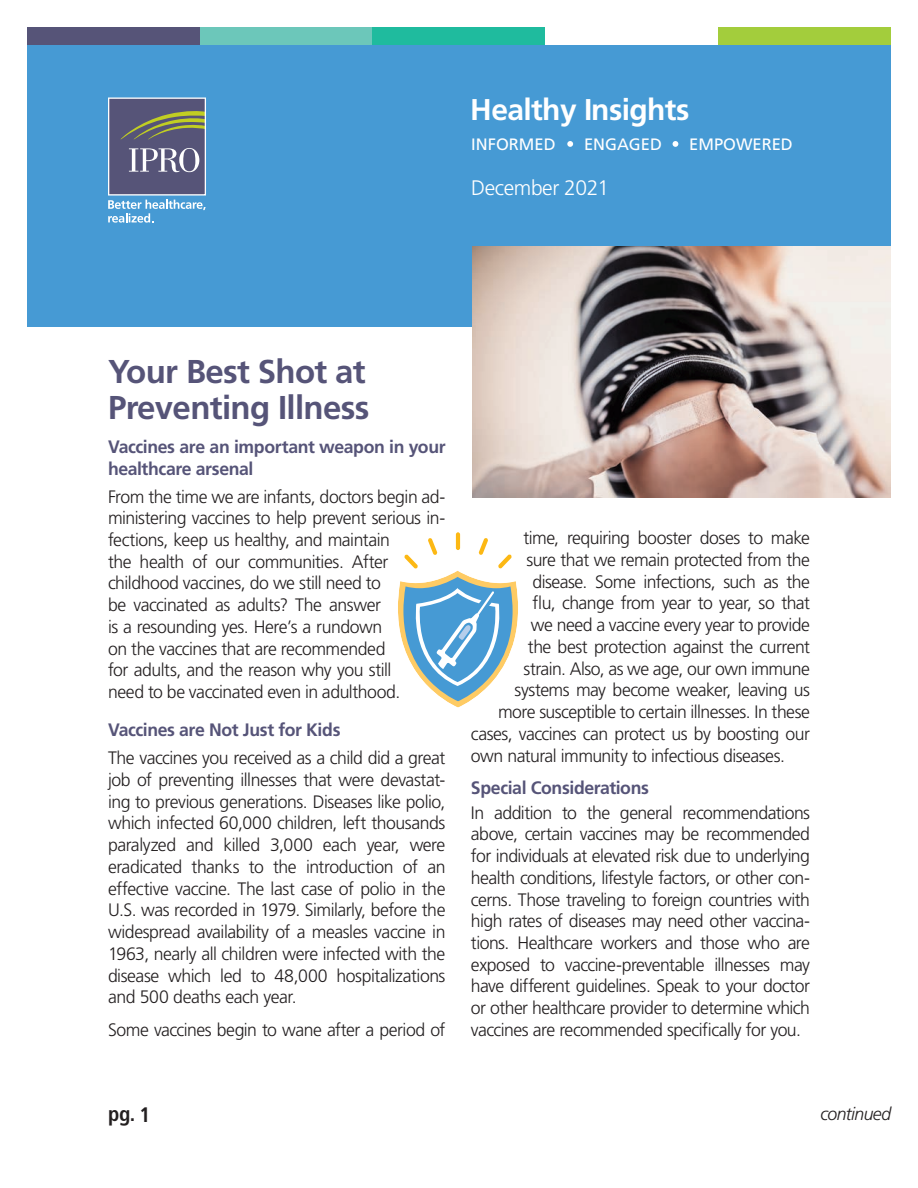
<style>
.page{position:relative;width:918px;height:1188px;background:#fff}
.page>*{position:absolute;margin:0;border:0;box-sizing:border-box;transform-origin:0 0}
._22pt_subhead_purple{font:700 33px/36px "Frutiger LT Std";letter-spacing:-.02em;color:#565478}
.Title_header{font:700 30px "Frutiger LT Std";letter-spacing:-.02em;color:#fff}
.issue{font:300 21px "Frutiger LT Std";letter-spacing:-.02em;color:#fff}
.t1{font:700 condensed 21px "Frutiger LT Std";color:#231f20}
._12pt_Text{font:300 18px/21.8px "Frutiger LT Std";letter-spacing:-.03em;color:#231f20;text-align:justify}
.Q{font:700 18px/21.8px "Frutiger LT Std";letter-spacing:-.02em;color:#565478}
._12pt_Text-2{font:italic 300 18px "Frutiger LT Std";letter-spacing:-.03em;color:#231f20}
.Sub_Title{font:16.5px "Frutiger LT Std";color:#fff}
</style>
<div class="page">
<div style="left:27px;top:27px;width:173px;height:19px;background:#565478"></div>
<div style="left:200px;top:27px;width:173px;height:19px;background:#6cc7ba"></div>
<div style="left:373px;top:27px;width:172px;height:19px;background:#1fbb9e"></div>
<div style="left:718px;top:27px;width:173px;height:19px;background:#a3cd3c"></div>
<div style="left:27px;top:46px;width:864px;height:281px;background:#469ad4"></div>
<svg style="left:108px;top:98px;width:98px;height:125px;background:#6d7b94"></svg>
<svg style="left:673px;top:141px;width:5px;height:6px"></svg>
<svg style="left:567px;top:141px;width:6px;height:6px"></svg>
<svg style="left:456px;top:532px;width:4px;height:18px"></svg>
<svg style="left:398px;top:538px;width:120px;height:170px"></svg>
<img style="left:472px;top:246px;width:419px;height:251px">
<p class="Title_header" style="left:470px;top:92px;width:221px">Healthy Insights</p>
<p class="Sub_Title" style="left:471px;top:134px;width:86px">INFORMED</p>
<p class="Sub_Title" style="left:584px;top:134px;width:79px">ENGAGED</p>
<p class="Sub_Title" style="left:689px;top:134px;width:105px">EMPOWERED</p>
<p class="issue" style="left:471px;top:176px;width:139px">December 2021</p>
<p class="_22pt_subhead_purple" style="left:108px;top:354px;width:263px">Your Best Shot at<br>Preventing Illness</p>
<p class="Q" style="left:108px;top:436px;width:339px">Vaccines are an important weapon in your healthcare arsenal</p>
<p class="_12pt_Text" style="left:108px;top:486px;width:339px;text-align:left">From the time we are infants, doctors begin ad&shy;ministering vaccines to help prevent serious in&shy;fections, keep us healthy, and maintain<br>the health of our communities. After childhood vaccines, do we still need to<br>be vaccinated as adults? The answer<br>is a resounding yes. Here’s a rundown<br>on the vaccines that are recommended<br>for adults, and the reason why you still<br>need to be vaccinated even in adulthood.</p>
<p class="Q" style="left:108px;top:719px;width:234px">Vaccines are Not Just for Kids</p>
<p class="_12pt_Text" style="left:108px;top:747px;width:339px">The vaccines you received as a child did a great job of preventing illnesses that were devastat&shy;ing to previous generations. Diseases like polio, which infected 60,000 children, left thousands paralyzed and killed 3,000 each year, were eradicated thanks to the introduction of an effective vaccine. The last case of polio in the U.S. was recorded in 1979. Similarly, before the widespread availability of a measles vaccine in 1963, nearly all children were infected with the disease which led to 48,000 hospitalizations and 500 deaths each year.</p>
<p class="_12pt_Text" style="left:108px;top:1019px;width:339px">Some vaccines begin to wane after a period of</p>
<p class="_12pt_Text" style="left:523px;top:527px;width:288px">time, requiring booster doses to make</p>
<p class="_12pt_Text" style="left:526px;top:549px;width:285px">sure that we remain protected from the</p>
<p class="_12pt_Text" style="left:532px;top:571px;width:279px">disease. Some infections, such as the</p>
<p class="_12pt_Text" style="left:532px;top:593px;width:279px">flu, change from year to year, so that</p>
<p class="_12pt_Text" style="left:531px;top:614px;width:280px">we need a vaccine every year to provide</p>
<p class="_12pt_Text" style="left:528px;top:636px;width:283px">the best protection against the current</p>
<p class="_12pt_Text" style="left:523px;top:658px;width:288px">strain. Also, as we age, our own immune</p>
<p class="_12pt_Text" style="left:514px;top:679px;width:297px">systems may become weaker, leaving us</p>
<p class="_12pt_Text" style="left:498px;top:701px;width:313px">more susceptible to certain illnesses. In these</p>
<p class="_12pt_Text" style="left:471px;top:723px;width:341px">cases, vaccines can protect us by boosting our</p>
<p class="_12pt_Text" style="left:471px;top:745px;width:315px">own natural immunity to infectious diseases.</p>
<p class="Q" style="left:471px;top:777px;width:179px">Special Considerations</p>
<p class="_12pt_Text" style="left:471px;top:802px;width:341px">In addition to the general recommendations above, certain vaccines may be recommended for individuals at elevated risk due to underlying health conditions, lifestyle factors, or other con&shy;cerns. Those traveling to foreign countries with high rates of diseases may need other vaccina&shy;tions. Healthcare workers and those who are exposed to vaccine-preventable illnesses may have different guidelines. Speak to your doctor or other healthcare provider to determine which vaccines are recommended specifically for you.</p>
<p class="t1" style="left:108px;top:1101px;width:44px">pg. 1</p>
<p class="_12pt_Text-2" style="left:820px;top:1104px;width:72px">continued</p>
</div>
